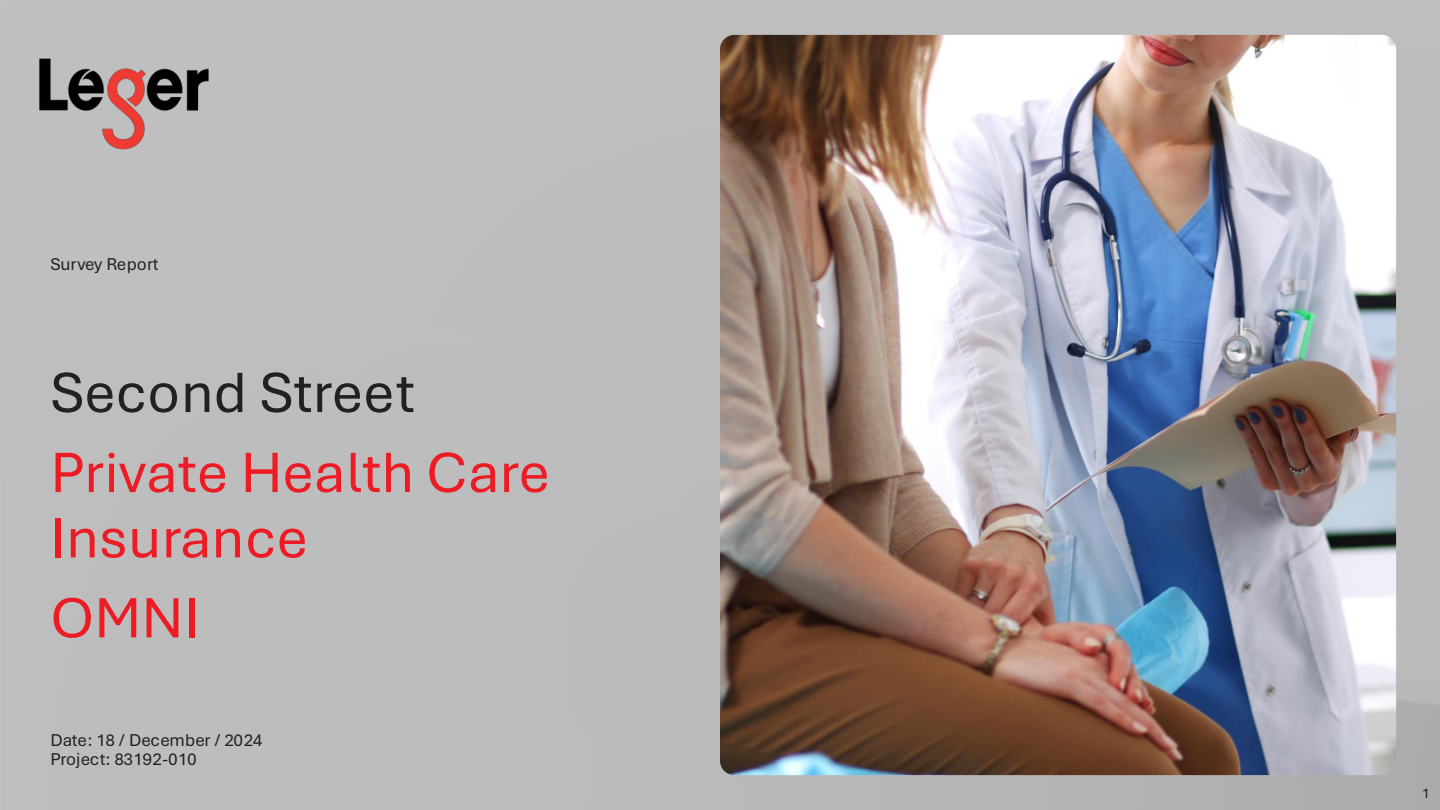
<style>
.page{position:relative;width:1440px;height:810px;background:#bfbfbf}
.page>*{position:absolute;margin:0;border:0;box-sizing:border-box;transform-origin:0 0}
.t1{font:59.7px/65.4px "Aptos";color:#ed1c24}
.t2{font:59.7px "Aptos";color:#212121}
.t3{font:18px/19.2px "Aptos";letter-spacing:-.005em;color:#212121}
.t4{font:14.7px "Aptos";color:#212121}
</style>
<div class="page">
<img style="left:39px;top:58px;width:169px;height:92px">
<img style="left:720px;top:35px;width:676px;height:740px;border-radius:14px">
<p class="t3" style="left:50px;top:254px;width:110px">Survey Report</p>
<h1 class="t2" style="left:50px;top:356px;width:366px">Second Street</h1>
<h1 class="t1" style="left:50px;top:440px;width:501px">Private Health Care<br>Insurance</h1>
<h1 class="t1" style="left:50px;top:585px;width:151px">OMNI</h1>
<p class="t3" style="left:50px;top:731px;width:213px">Date: 18 / December / 2024<br>Project: 83192-010</p>
<p class="t4" style="left:1422px;top:784px;width:9px">1</p>
</div>
